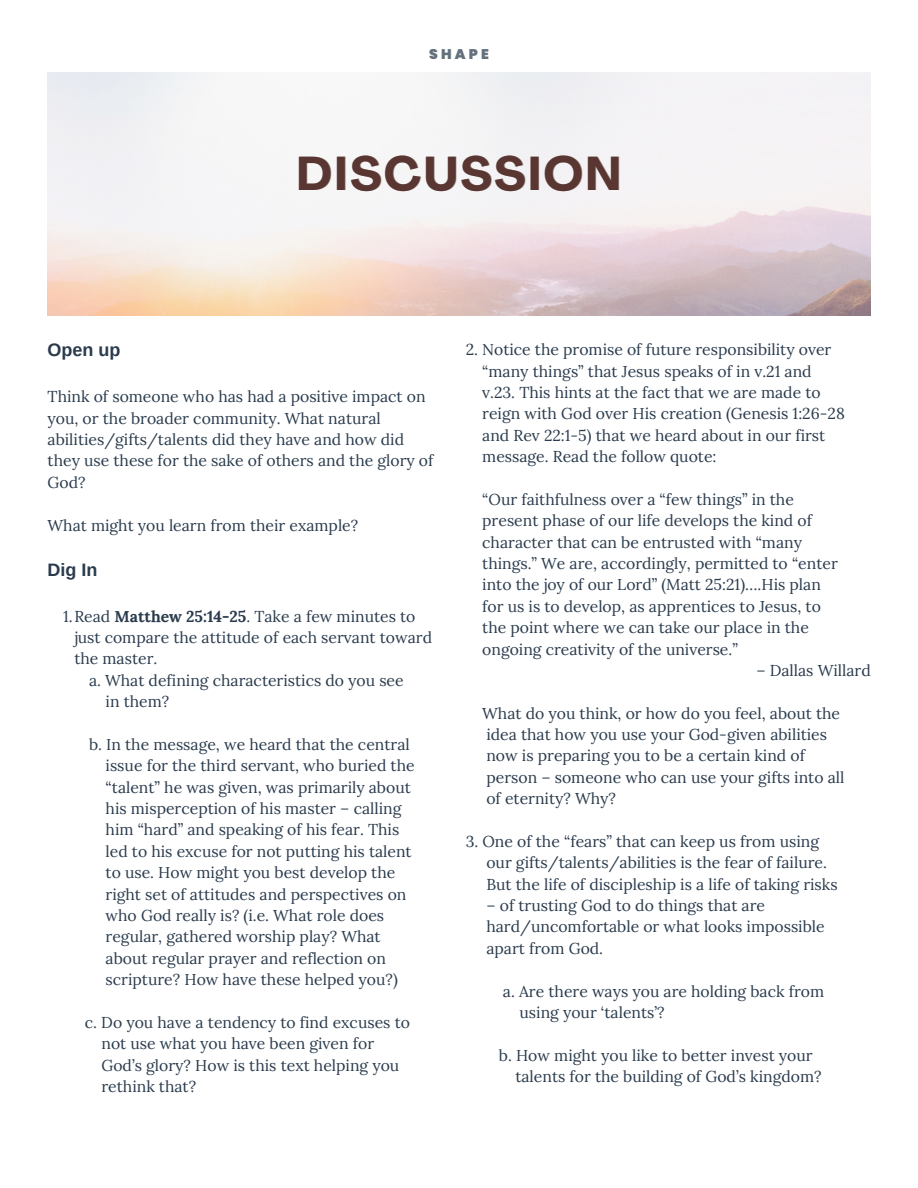
<style>
.page{position:relative;width:918px;height:1188px;background:#fff}
.page>*{position:absolute;margin:0;border:0;box-sizing:border-box;transform-origin:0 0}
.t1{font:700 46.8px "Agrandir";letter-spacing:.05em;color:#593631}
.t2{font:700 18px "Arimo";color:#2a3b4d}
.t3{font:15.75px/21.3px "Lora";color:#2a3b4d}
.t4{font:900 13.95px "Poppins";letter-spacing:.23em;color:#2a3b4d}
.s1{font-weight:700}
</style>
<div class="page">
<p class="t4" style="left:429px;top:45px;width:61px">SHAPE</p>
<p class="t1" style="left:297px;top:155px;width:326px">DISCUSSION</p>
<h1 class="t2" style="left:48px;top:340px;width:74px">Open up</h1>
<h2 class="t3" style="left:48px;top:386px;width:387px">Think of someone who has had a positive impact on you, or the broader community. What natural abilities/gifts/talents did they have and how did they use these for the sake of others and the glory of God?</h2>
<h3 class="t3" style="left:48px;top:514px;width:312px">What might you learn from their example?</h3>
<h3 class="t2" style="left:48px;top:559px;width:51px">Dig In</h3>
<h2 class="t3" style="left:74px;top:605px;width:359px;text-indent:-11px">1.Read <span class="s1">Matthew 25:14-25</span>. Take a few minutes to just compare the attitude of each servant toward the master.</h2>
<h3 class="t3" style="left:106px;top:669px;width:300px;text-indent:-17px">a. What defining characteristics do you see in them?</h3>
<h3 class="t3" style="left:106px;top:733px;width:311px;text-indent:-17px">b. In the message, we heard that the central issue for the third servant, who buried the “talent” he was given, was primarily about his misperception of his master – calling him “hard” and speaking of his fear. This</h3>
<h3 class="t3" style="left:106px;top:840px;width:308px">led to his excuse for not putting his talent to use. How might you best develop the right set of attitudes and perspectives on who God really is? (i.e. What role does regular, gathered worship play? What</h3>
<h3 class="t3" style="left:106px;top:947px;width:294px">about regular prayer and reflection on scripture? How have these helped you?)</h3>
<h3 class="t3" style="left:101px;top:1011px;width:310px;text-indent:-17px">c. Do you have a tendency to find excuses to not use what you have been given for<br>God’s glory? How is this text helping you rethink that?</h3>
<h3 class="t3" style="left:482px;top:339px;width:364px;text-indent:-17px">2. Notice the promise of future responsibility over “many things” that Jesus speaks of in v.21 and v.23. This hints at the fact that we are made to reign with God over His creation (Genesis 1:26-28</h3>
<h3 class="t3" style="left:482px;top:424px;width:345px">and Rev 22:1-5) that we heard about in our first message. Read the follow quote:</h3>
<h3 class="t3" style="left:482px;top:488px;width:331px">“Our faithfulness over a “few things” in the present phase of our life develops the kind of</h3>
<h3 class="t3" style="left:482px;top:531px;width:357px">character that can be entrusted with “many things.” We are, accordingly, permitted to “enter into the joy of our Lord” (Matt 25:21)….His plan for us is to develop, as apprentices to Jesus, to the point where we can take our place in the</h3>
<h3 class="t3" style="left:482px;top:638px;width:257px">ongoing creativity of the universe.”</h3>
<h3 class="t3" style="left:756px;top:659px;width:116px">– Dallas Willard</h3>
<h3 class="t3" style="left:482px;top:702px;width:359px">What do you think, or how do you feel, about the idea that how you use your God-given abilities now is preparing you to be a certain kind of</h3>
<h3 class="t3" style="left:486px;top:766px;width:359px">person – someone who can use your gifts into all of eternity? Why?</h3>
<h3 class="t3" style="left:486px;top:830px;width:353px;text-indent:-21px">3. One of the “fears” that can keep us from using our gifts/talents/abilities is the fear of failure.<br>But the life of discipleship is a life of taking risks</h3>
<p class="t3" style="left:486px;top:895px;width:340px">– of trusting God to do things that are hard/uncomfortable or what looks impossible apart from God.</p>
<p class="t3" style="left:520px;top:980px;width:306px;text-indent:-17px">a. Are there ways you are holding back from using your ‘talents’?</p>
<p class="t3" style="left:515px;top:1044px;width:308px;text-indent:-17px">b. How might you like to better invest your talents for the building of God’s kingdom?</p>
</div>
